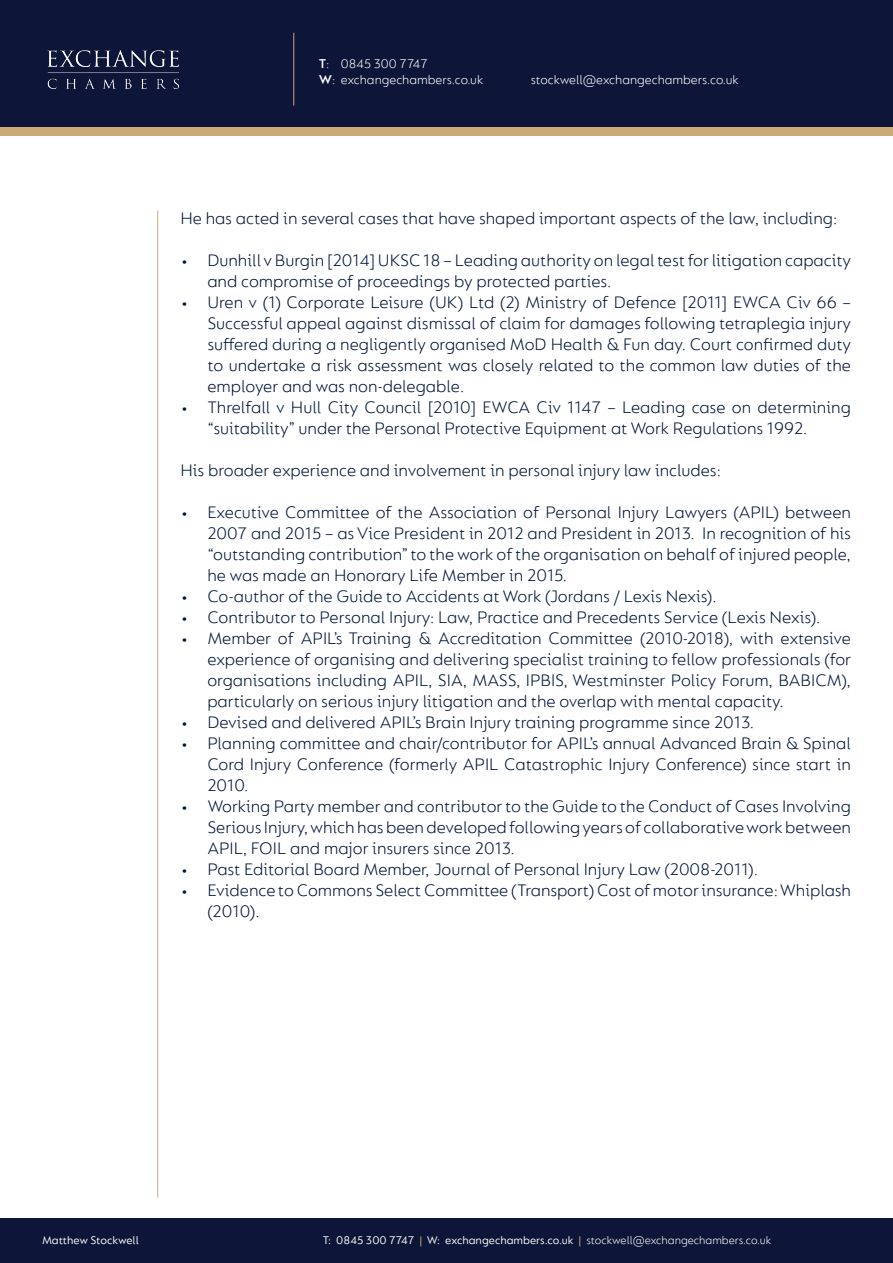
<style>
.page{position:relative;width:893px;height:1263px;background:#fff}
.page>*{position:absolute;margin:0;border:0;box-sizing:border-box;transform-origin:0 0}
.t1{font:300 18px/21px "FS Lucas";color:#001537;text-align:justify}
.t2{font:300 13.5px/16.2px "FS Lucas";color:#fff}
.t3{font:12px "FS Lucas";color:#fff}
.s1{font-weight:600}
.s2{color:#cbaa76}
.s3{font-weight:300}
</style>
<div class="page">
<div style="left:0;top:64px;width:893px;height:72px;background:#cbaa76"></div>
<div style="left:0;top:0;width:893px;height:127px;background:#0d1638"></div>
<div style="left:0;top:1219px;width:893px;height:44px;background:#0d1638"></div>
<img style="left:47px;top:50px;width:132px;height:39px">
<hr style="left:293px;top:33px;width:1px;height:73px;background:#cbaa76">
<hr style="left:157px;top:211px;width:1px;height:987px;background:#cbaa76">
<p class="t2" style="left:319px;top:55px;width:166px"><span class="s1">T</span>: 0845 300 7747<br><span class="s1">W</span>: exchangechambers.co.uk</p>
<p class="t2" style="left:531px;top:71px;width:209px">stockwell@exchangechambers.co.uk</p>
<p class="t1" style="left:180px;top:207px;width:659px">He has acted in several cases that have shaped important aspects of the law, including:</p>
<p class="t1" style="left:207px;top:249px;width:645px;text-indent:-27px">• Dunhill v Burgin [2014] UKSC 18 – Leading authority on legal test for litigation capacity and compromise of proceedings by protected parties.</p>
<p class="t1" style="left:207px;top:291px;width:645px;text-indent:-27px">• Uren v (1) Corporate Leisure (UK) Ltd (2) Ministry of Defence [2011] EWCA Civ 66 – Successful appeal against dismissal of claim for damages following tetraplegia injury suffered during a negligently organised MoD Health &amp; Fun day. Court confirmed duty to undertake a risk assessment was closely related to the common law duties of the employer and was non-delegable.</p>
<p class="t1" style="left:207px;top:396px;width:645px;text-indent:-27px">• Threlfall v Hull City Council [2010] EWCA Civ 1147 – Leading case on determining “suitability” under the Personal Protective Equipment at Work Regulations 1992.</p>
<p class="t1" style="left:180px;top:459px;width:542px">His broader experience and involvement in personal injury law includes:</p>
<p class="t1" style="left:207px;top:501px;width:645px;text-indent:-27px">• Executive Committee of the Association of Personal Injury Lawyers (APIL) between 2007 and 2015 – as Vice President in 2012 and President in 2013. In recognition of his “outstanding contribution” to the work of the organisation on behalf of injured people, he was made an Honorary Life Member in 2015.</p>
<p class="t1" style="left:180px;top:585px;width:538px">• Co-author of the Guide to Accidents at Work (Jordans / Lexis Nexis).</p>
<p class="t1" style="left:180px;top:606px;width:642px">• Contributor to Personal Injury: Law, Practice and Precedents Service (Lexis Nexis).</p>
<p class="t1" style="left:207px;top:627px;width:645px;text-indent:-27px">• Member of APIL’s Training &amp; Accreditation Committee (2010-2018), with extensive experience of organising and delivering specialist training to fellow professionals (for organisations including APIL, SIA, MASS, IPBIS, Westminster Policy Forum, BABICM), particularly on serious injury litigation and the overlap with mental capacity.</p>
<p class="t1" style="left:180px;top:711px;width:575px">• Devised and delivered APIL’s Brain Injury training programme since 2013.</p>
<p class="t1" style="left:207px;top:732px;width:645px;text-indent:-27px">• Planning committee and chair/contributor for APIL’s annual Advanced Brain &amp; Spinal Cord Injury Conference (formerly APIL Catastrophic Injury Conference) since start in 2010.</p>
<p class="t1" style="left:207px;top:795px;width:645px;text-indent:-27px">• Working Party member and contributor to the Guide to the Conduct of Cases Involving Serious Injury, which has been developed following years of collaborative work between APIL, FOIL and major insurers since 2013.</p>
<p class="t1" style="left:180px;top:858px;width:579px">• Past Editorial Board Member, Journal of Personal Injury Law (2008-2011).</p>
<p class="t1" style="left:207px;top:879px;width:645px;text-indent:-27px">• Evidence to Commons Select Committee (Transport) Cost of motor insurance: Whiplash (2010).</p>
<p class="t3" style="left:42px;top:1233px;width:98px">Matthew Stockwell</p>
<p class="t3" style="left:323px;top:1233px;width:450px">T: 0845 300 7747 <span class="s2">|</span> W: exchangechambers.co.uk <span class="s2">|</span> <span class="s3">stockwell@exchangechambers.co.uk</span></p>
</div>
